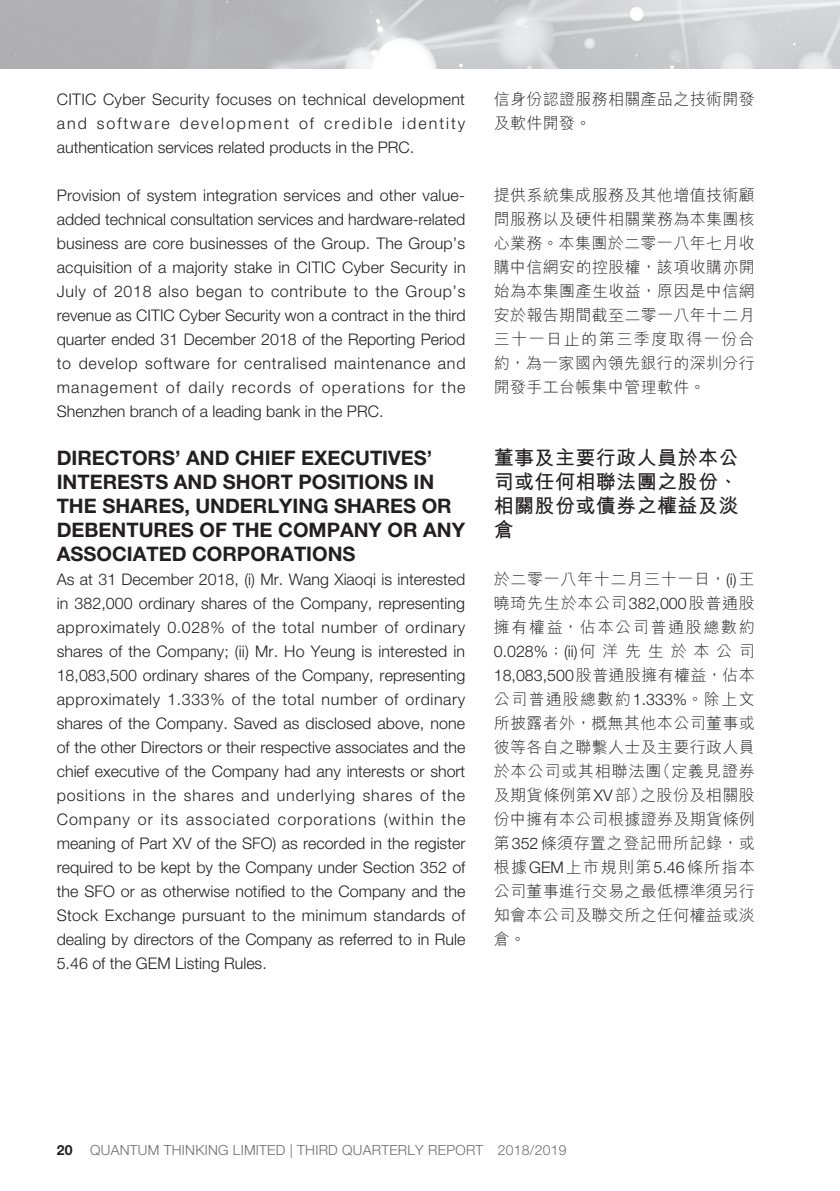
<style>
.page{position:relative;width:840px;height:1191px;background:#fff}
.page>*{position:absolute;margin:0;border:0;box-sizing:border-box;transform-origin:0 0}
._01_H1_E{font:700 20px/24px "Helvetica Neue LT Std";color:#231f20}
._001_H1_C{font:700 20px/24px "M Hei HK";letter-spacing:.02em;color:#231f20;text-align:justify}
._00_txt_E{font:300 16px/24px "Helvetica Neue LT Std";color:#231f20;text-align:justify}
._000_txt_C{font:300 16px/24px "M Hei HK";letter-spacing:.02em;color:#231f20;text-align:justify}
._000_txt_C-2{font:300 16px/24px "Helvetica Neue LT Std";color:#231f20;text-align:justify}
.t1{font:300 14px "Helvetica Neue LT Std";letter-spacing:.015em;color:#6c6d70}
.t2{font:700 14px "Helvetica Neue LT Std";color:#231f20}
.s1{font-family:"Helvetica Neue LT Std"}
</style>
<div class="page">
<img style="left:0;top:0;width:839px;height:68px">
<p class="_000_txt_C-2" style="left:57px;top:87px;width:410px">CITIC Cyber Security focuses on technical development and software development of credible identity authentication services related products in the PRC.</p>
<p class="_00_txt_E" style="left:57px;top:183px;width:410px">Provision of system integration services and other value&shy;added technical consultation services and hardware-related business are core businesses of the Group. The Group’s acquisition of a majority stake in CITIC Cyber Security in July of 2018 also began to contribute to the Group’s revenue as CITIC Cyber Security won a contract in the third quarter ended 31 December 2018 of the Reporting Period to develop software for centralised maintenance and management of daily records of operations for the Shenzhen branch of a leading bank in the PRC.</p>
<p class="_01_H1_E" style="left:57px;top:445px;width:409px">DIRECTORS’ AND CHIEF EXECUTIVES’<br>INTERESTS AND SHORT POSITIONS IN<br>THE SHARES, UNDERLYING SHARES OR<br>DEBENTURES OF THE COMPANY OR ANY<br>ASSOCIATED CORPORATIONS</p>
<p class="_00_txt_E" style="left:57px;top:567px;width:410px">As at 31 December 2018, (i) Mr. Wang Xiaoqi is interested in 382,000 ordinary shares of the Company, representing approximately 0.028% of the total number of ordinary shares of the Company; (ii) Mr. Ho Yeung is interested in 18,083,500 ordinary shares of the Company, representing approximately 1.333% of the total number of ordinary shares of the Company. Saved as disclosed above, none of the other Directors or their respective associates and the chief executive of the Company had any interests or short positions in the shares and underlying shares of the Company or its associated corporations (within the meaning of Part XV of the SFO) as recorded in the register required to be kept by the Company under Section 352 of the SFO or as otherwise notified to the Company and the Stock Exchange pursuant to the minimum standards of dealing by directors of the Company as referred to in Rule 5.46 of the GEM Listing Rules.</p>
<p class="_000_txt_C" style="left:493px;top:87px;width:262px">信身份認證服務相關產品之技術開發及軟件開發。</p>
<p class="_000_txt_C" style="left:493px;top:183px;width:262px">提供系統集成服務及其他增值技術顧問服務以及硬件相關業務為本集團核心業務。本集團於二零一八年七月收購中信網安的控股權，該項收購亦開始為本集團產生收益，原因是中信網安於報告期間截至二零一八年十二月三十一日止的第三季度取得一份合約，為一家國內領先銀行的深圳分行開發手工台帳集中管理軟件。</p>
<p class="_001_H1_C" style="left:493px;top:444px;width:246px">董事及主要行政人員於本公司或任何相聯法團之股份、相關股份或債券之權益及淡倉</p>
<p class="_000_txt_C" style="left:493px;top:567px;width:262px">於二零一八年十二月三十一日，<span class="s1">(i)</span>王曉琦先生於本公司<span class="s1">382,000</span>股普通股擁有權益，佔本公司普通股總數約<span class="s1">0.028%</span>；<span class="s1">(ii)</span>何洋先生於本公司<span class="s1">18,083,500</span>股普通股擁有權益，佔本公司普通股總數約<span class="s1">1.333%</span>。除上文所披露者外，概無其他本公司董事或彼等各自之聯繫人士及主要行政人員於本公司或其相聯法團（定義見證券及期貨條例第<span class="s1">XV</span>部）之股份及相關股份中擁有本公司根據證券及期貨條例第<span class="s1">352</span>條須存置之登記冊所記錄，或根據<span class="s1">GEM</span>上市規則第<span class="s1">5.46</span>條所指本公司董事進行交易之最低標準須另行知會本公司及聯交所之任何權益或淡倉。</p>
<p class="t2" style="left:57px;top:1141px;width:17px">20</p>
<p class="t1" style="left:90px;top:1141px;width:477px">QUANTUM THINKING LIMITED | THIRD QUARTERLY REPORT 2018/2019</p>
</div>
